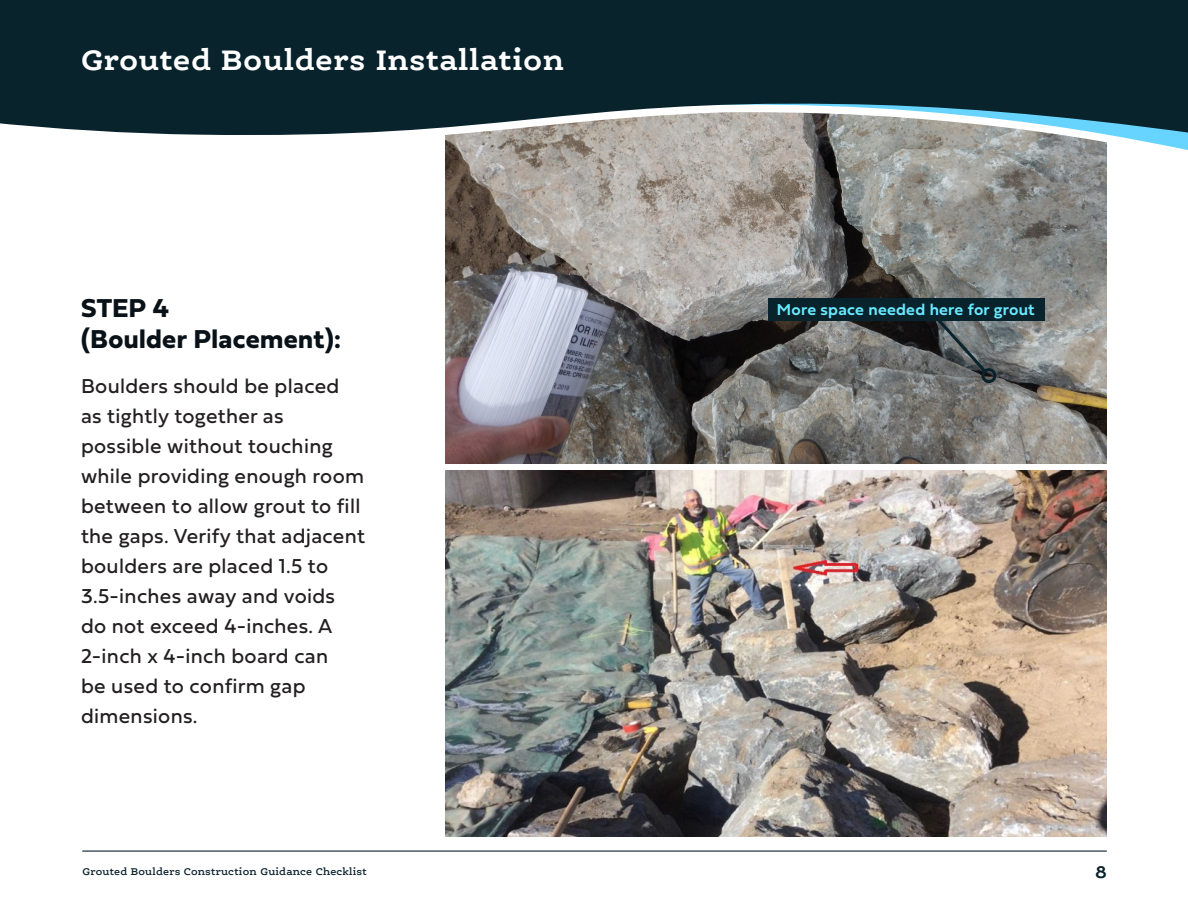
<style>
.page{position:relative;width:1188px;height:918px;background:#fff}
.page>*{position:absolute;margin:0;border:0;box-sizing:border-box;transform-origin:0 0}
.t1{font:700 30px "Ernestine Pro";letter-spacing:.015em;color:#fff}
.t2{font:700 27px/31.5px "Fieldwork Hum";letter-spacing:.015em;color:#091218}
.Body{font:21px/30px "Fieldwork Hum";letter-spacing:.015em;color:#231f20}
.t3{font:700 18px "Ernestine Pro";color:#0a222c}
.t4{font:700 16.5px "Fieldwork Hum Demi";letter-spacing:.015em;color:#67e9ff}
.t5{font:600 10.5px "Ernestine Pro";letter-spacing:.015em;color:#0a222c}
</style>
<div class="page">
<img style="left:446px;top:470px;width:661px;height:367px">
<img style="left:446px;top:170px;width:661px;height:293px">
<svg style="left:931px;top:322px;width:58px;height:53px;background:#5c6264"></svg>
<div style="left:981px;top:368px;width:15px;height:15px;border:3px solid #09232c;border-radius:50%"></div>
<svg style="left:445px;top:137px;width:662px;height:33px;background:#a19e99"></svg>
<svg style="left:504px;top:137px;width:684px;height:15px;background:#a5a7a4"></svg>
<svg style="left:0;top:0;width:1188px;height:137px;background:#1f373f"></svg>
<hr style="left:83px;top:850px;width:1023px;height:2px;background:#0a222c">
<div style="left:768px;top:298px;width:276px;height:23px;background:#09232c"></div>
<div style="left:778px;top:303px;width:260px;height:19px;background:#09222b"></div>
<p class="t1" style="left:81px;top:41px;width:485px">Grouted Boulders Installation</p>
<p class="t2" style="left:81px;top:291px;width:262px">STEP 4<br>(Boulder Placement):</p>
<p class="Body" style="left:81px;top:371px;width:286px">Boulders should be placed as tightly together as possible without touching while providing enough room between to allow grout to fill the gaps. Verify that adjacent boulders are placed 1.5 to<br>3.5-inches away and voids do not exceed 4-inches. A<br>2-inch x 4-inch board can<br>be used to confirm gap dimensions.</p>
<p class="t4" style="left:777px;top:297px;width:259px">More space needed here for grout</p>
<p class="t5" style="left:83px;top:865px;width:286px">Grouted Boulders Construction Guidance Checklist</p>
<p class="t3" style="left:1095px;top:860px;width:13px">8</p>
</div>
